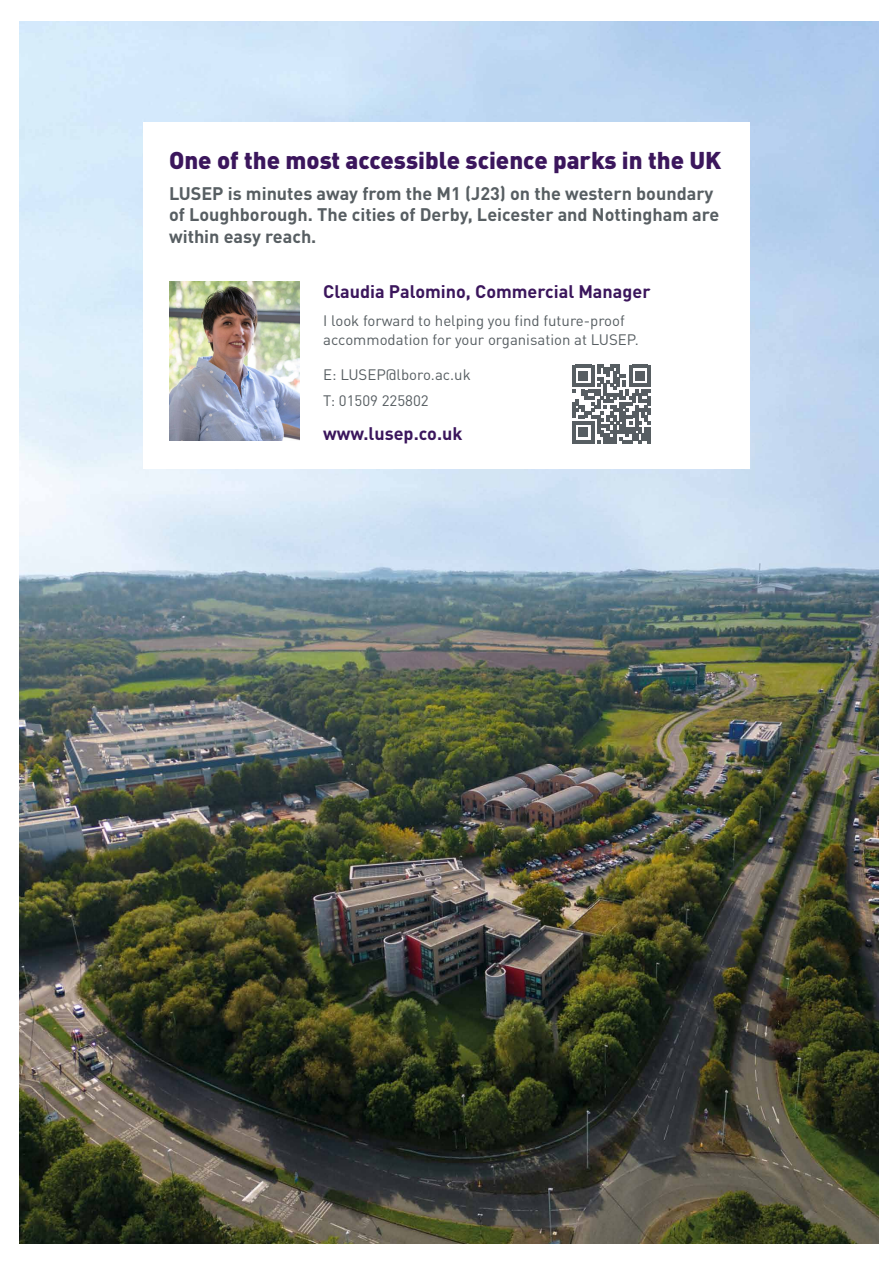
<style>
.page{position:relative;width:893px;height:1263px;background:#fff}
.page>*{position:absolute;margin:0;border:0;box-sizing:border-box;transform-origin:0 0}
.t1{font:900 24px "DINOT";color:#3b165c}
.t2{font:700 18px/21.6px "DINOT";color:#575e62}
.t3{font:700 18px "DINOT";color:#3b165c}
.t4{font:15px/19.6px "DINOT";color:#575e62}
</style>
<div class="page">
<img style="left:20px;top:21px;width:858px;height:1223px">
<div style="left:143px;top:122px;width:607px;height:347px;background:#fff"></div>
<svg style="left:572px;top:365px;width:79px;height:78px"></svg>
<img style="left:169px;top:281px;width:130px;height:159px">
<h1 class="t1" style="left:169px;top:145px;width:554px">One of the most accessible science parks in the UK</h1>
<p class="t2" style="left:169px;top:182px;width:552px">LUSEP is minutes away from the M1 (J23) on the western boundary of Loughborough. The cities of Derby, Leicester and Nottingham are within easy reach.</p>
<p class="t3" style="left:323px;top:279px;width:329px">Claudia Palomino, Commercial Manager</p>
<p class="t4" style="left:323px;top:310px;width:317px">I look forward to helping you find future-proof accommodation for your organisation at LUSEP.</p>
<p class="t4" style="left:323px;top:361px;width:149px;line-height:26.2px">E: LUSEP@lboro.ac.uk<br>T: 01509 225802</p>
<p class="t3" style="left:323px;top:421px;width:141px">www.lusep.co.uk</p>
</div>
